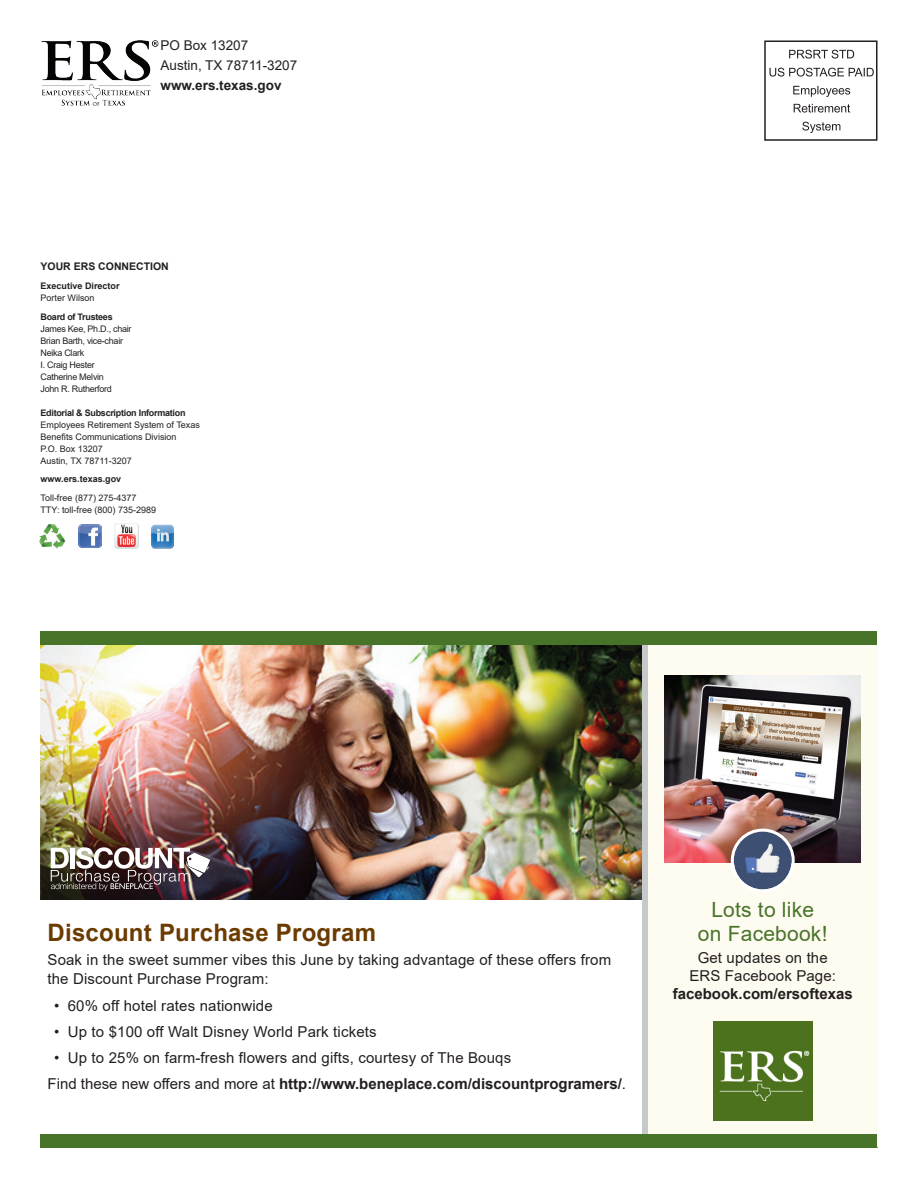
<style>
.page{position:relative;width:918px;height:1188px;background:#fff}
.page>*{position:absolute;margin:0;border:0;box-sizing:border-box;transform-origin:0 0}
.t1{font:700 24px "Arial";letter-spacing:.01em;color:#6b3b00}
.H3{font:21px/24px "Arial";letter-spacing:.01em;color:#48742a;text-align:center}
.P__-_Paragraph{font:15px/18px "Arial";letter-spacing:.01em;color:#231f20}
.t2{font:700 15px "Arial";color:#231f20}
.t3{font:13.5px "Arial";color:#231f20}
.t4{font:700 13.5px "Arial";color:#231f20}
.t5{font:700 10.5px "Arial";color:#231f20}
.t6{font:9px/12px "Arial";color:#231f20}
.t7{font:9px/12px "Arial";letter-spacing:-.03em;color:#231f20}
.t8{font:700 9px "Arial";color:#231f20}
.t9{font:700 9px "Arial";letter-spacing:-.03em;color:#231f20}
.s1{font-weight:700}
.s2{font-weight:400}
</style>
<div class="page">
<img style="left:40px;top:645px;width:602px;height:255px">
<div style="left:648px;top:642px;width:230px;height:506px;background:#fefbf0"></div>
<div style="left:642px;top:641px;width:6px;height:500px;background:#c7c8ca"></div>
<img style="left:39px;top:524px;width:26px;height:25px">
<img style="left:78px;top:524px;width:23px;height:23px">
<img style="left:114px;top:524px;width:24px;height:24px">
<img style="left:151px;top:524px;width:23px;height:24px">
<div style="left:764px;top:40px;width:114px;height:101px;border:2px solid #231f20"></div>
<svg style="left:802px;top:122px;width:38px;height:11px"></svg>
<svg style="left:794px;top:104px;width:56px;height:9px"></svg>
<svg style="left:793px;top:86px;width:57px;height:11px"></svg>
<svg style="left:770px;top:68px;width:104px;height:9px"></svg>
<svg style="left:789px;top:50px;width:65px;height:9px"></svg>
<img style="left:41px;top:40px;width:118px;height:65px">
<div style="left:40px;top:1134px;width:838px;height:14px;background:#48742a"></div>
<div style="left:40px;top:632px;width:838px;height:13px;background:#48742a"></div>
<img style="left:51px;top:847px;width:159px;height:44px">
<img style="left:713px;top:1022px;width:99px;height:99px">
<img style="left:665px;top:675px;width:196px;height:188px">
<img style="left:734px;top:832px;width:58px;height:57px;border-radius:29px">
<div style="left:731px;top:829px;width:64px;height:63px;border:3px solid #fff;border-radius:50%"></div>
<p class="t3" style="left:160px;top:36px;width:89px">PO Box 13207</p>
<p class="t3" style="left:160px;top:56px;width:138px">Austin, TX 78711-3207</p>
<p class="t4" style="left:160px;top:75px;width:123px">www.ers.texas.gov</p>
<p class="t5" style="left:40px;top:259px;width:130px">YOUR ERS CONNECTION</p>
<p class="t8" style="left:40px;top:279px;width:81px">Executive Director</p>
<p class="t6" style="left:40px;top:292px;width:56px">Porter Wilson</p>
<p class="t7" style="left:40px;top:310px;width:93px"><span class="s1">Board of Trustees<br></span>James Kee, Ph.D., chair</p>
<p class="t7" style="left:40px;top:334px;width:84px">Brian Barth, vice-chair</p>
<p class="t7" style="left:40px;top:346px;width:45px">Neika Clark</p>
<p class="t7" style="left:40px;top:358px;width:56px">I. Craig Hester</p>
<p class="t7" style="left:40px;top:370px;width:65px">Catherine Melvin</p>
<p class="t7" style="left:40px;top:382px;width:73px">John R. Rutherford</p>
<p class="t9" style="left:40px;top:406px;width:147px">Editorial &amp; Subscription Information</p>
<p class="t6" style="left:40px;top:418px;width:161px">Employees Retirement System of Texas<br>Benefits Communications Division</p>
<p class="t6" style="left:40px;top:442px;width:64px">P.O. Box 13207</p>
<p class="t6" style="left:40px;top:454px;width:93px">Austin, TX 78711-3207</p>
<p class="t8" style="left:40px;top:473px;width:82px">www.ers.texas.gov</p>
<p class="t6" style="left:40px;top:492px;width:98px">Toll-free (877) 275-4377</p>
<p class="t6" style="left:40px;top:504px;width:117px">TTY: toll-free (800) 735-2989</p>
<h2 class="t1" style="left:48px;top:916px;width:330px">Discount Purchase Program</h2>
<p class="P__-_Paragraph" style="left:48px;top:950px;width:565px;line-height:19.5px">Soak in the sweet summer vibes this June by taking advantage of these offers from the Discount Purchase Program:</p>
<p class="P__-_Paragraph" style="left:54px;top:996px;width:220px">• 60% off hotel rates nationwide</p>
<p class="P__-_Paragraph" style="left:54px;top:1023px;width:324px">• Up to $100 off Walt Disney World Park tickets</p>
<p class="P__-_Paragraph" style="left:54px;top:1049px;width:459px">• Up to 25% on farm-fresh flowers and gifts, courtesy of The Bouqs</p>
<p class="t2" style="left:48px;top:1074px;width:580px"><span class="s2">Find these new offers and more at</span> http://www.beneplace.com/discountprogramers/<span class="s2">.</span></p>
<h4 class="H3" style="left:698px;top:898px;width:131px">Lots to like on Facebook!</h4>
<p class="P__-_Paragraph" style="left:673px;top:949px;width:182px;text-align:center">Get updates on the<br>ERS Facebook Page: <span class="s1">facebook.com/ersoftexas</span></p>
</div>
